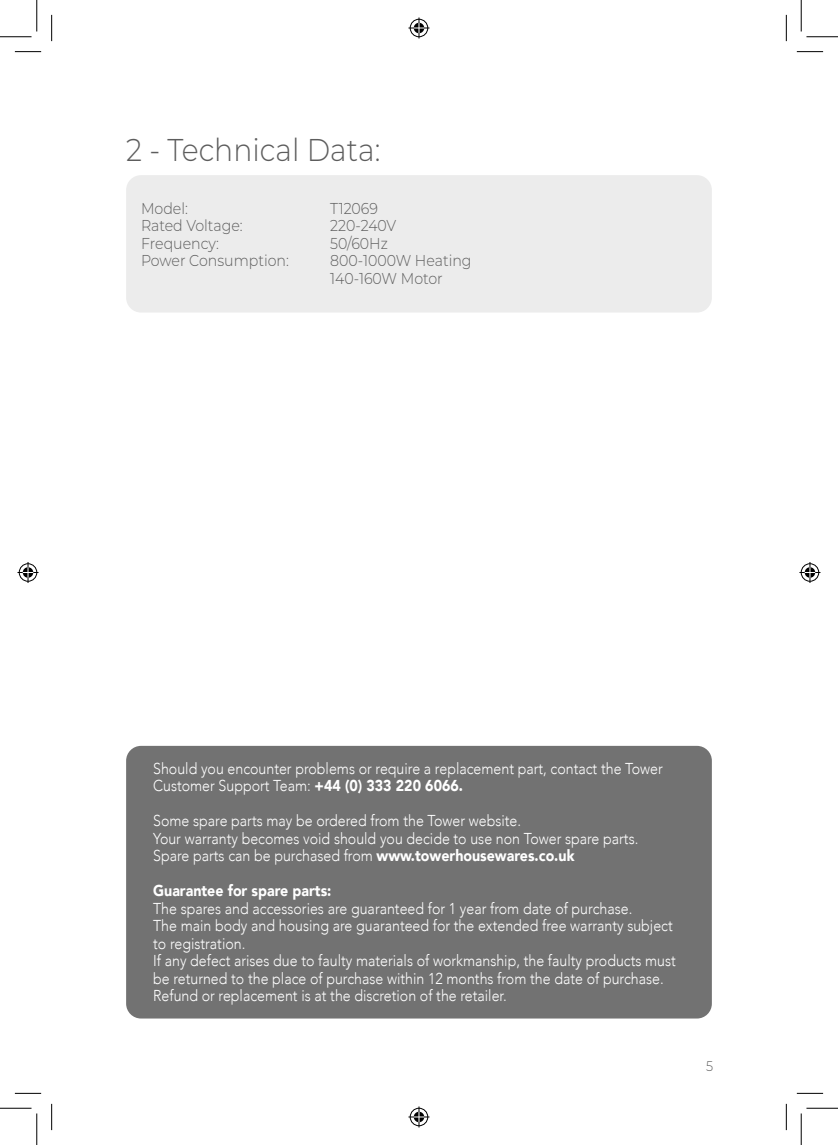
<style>
.page{position:relative;width:838px;height:1145px;background:#fff}
.page>*{position:absolute;margin:0;border:0;box-sizing:border-box;transform-origin:0 0}
._90{font:300 31.5px "Montserrat";color:#5d5d5d;scale:.9 1}
._90-2{font:300 15.75px/17.5px "Avenir";color:#fff;scale:.9 1}
._90-3{font:300 15.75px "Montserrat";color:#5d5d5d;scale:.9 1}
._90-4{font:900 15.75px "Avenir";color:#fff;scale:.9 1}
.t1{font:300 14px "Montserrat";color:#5d5d5d;scale:.9 1}
.s1{font-weight:900}
</style>
<div class="page">
<div style="left:126px;top:175px;width:585px;height:138px;background:#ececec;border-radius:15px"></div>
<div style="left:126px;top:746px;width:585px;height:273px;background:#727272;border-radius:15px"></div>
<svg style="left:15px;top:51px;width:26px;height:1px"></svg>
<svg style="left:796px;top:51px;width:27px;height:1px"></svg>
<svg style="left:15px;top:1093px;width:26px;height:1px"></svg>
<svg style="left:796px;top:1093px;width:27px;height:1px"></svg>
<svg style="left:51px;top:15px;width:1px;height:26px"></svg>
<svg style="left:51px;top:1104px;width:1px;height:26px"></svg>
<svg style="left:786px;top:15px;width:1px;height:26px"></svg>
<svg style="left:786px;top:1104px;width:1px;height:26px"></svg>
<hr style="left:0;top:36px;width:32px;height:1px;background:#000">
<hr style="left:806px;top:36px;width:31px;height:1px;background:#000">
<hr style="left:0;top:1108px;width:32px;height:1px;background:#000">
<hr style="left:806px;top:1108px;width:31px;height:1px;background:#000">
<hr style="left:36px;top:0;width:1px;height:31px;background:#000">
<hr style="left:36px;top:1113px;width:1px;height:32px;background:#000">
<hr style="left:800px;top:0;width:1px;height:31px;background:#000">
<hr style="left:800px;top:1113px;width:1px;height:32px;background:#000">
<svg style="left:408px;top:18px;width:21px;height:21px"></svg>
<svg style="left:408px;top:1106px;width:21px;height:21px"></svg>
<svg style="left:18px;top:562px;width:21px;height:21px"></svg>
<svg style="left:799px;top:562px;width:21px;height:21px"></svg>
<p class="_90" style="left:126px;top:128px;width:284px">2 - Technical Data:</p>
<p class="_90-3" style="left:141px;top:197px;width:54px">Model:</p>
<p class="_90-3" style="left:330px;top:197px;width:55px">T12069</p>
<p class="_90-3" style="left:141px;top:215px;width:114px">Rated Voltage:</p>
<p class="_90-3" style="left:330px;top:215px;width:75px">220-240V</p>
<p class="_90-3" style="left:141px;top:232px;width:88px">Frequency:</p>
<p class="_90-3" style="left:330px;top:232px;width:66px">50/60Hz</p>
<p class="_90-3" style="left:141px;top:250px;width:166px">Power Consumption:</p>
<p class="_90-3" style="left:330px;top:250px;width:159px">800-1000W Heating</p>
<p class="_90-3" style="left:330px;top:267px;width:127px">140-160W Motor</p>
<p class="_90-2" style="left:153px;top:759px;width:567px">Should you encounter problems or require a replacement part, contact the Tower<br>Customer Support Team: <span class="s1">+44 (0) 333 220 6066.</span></p>
<p class="_90-2" style="left:153px;top:812px;width:410px">Some spare parts may be ordered from the Tower website.</p>
<p class="_90-2" style="left:153px;top:829px;width:540px">Your warranty becomes void should you decide to use non Tower spare parts.</p>
<p class="_90-2" style="left:153px;top:847px;width:469px">Spare parts can be purchased from <span class="s1">www.towerhousewares.co.uk</span></p>
<p class="_90-4" style="left:153px;top:877px;width:199px">Guarantee for spare parts:</p>
<p class="_90-2" style="left:153px;top:899px;width:534px">The spares and accessories are guaranteed for 1 year from date of purchase.</p>
<p class="_90-2" style="left:153px;top:917px;width:578px">The main body and housing are guaranteed for the extended free warranty subject to registration.</p>
<p class="_90-2" style="left:153px;top:952px;width:582px">If any defect arises due to faulty materials of workmanship, the faulty products must be returned to the place of purchase within 12 months from the date of purchase.</p>
<p class="_90-2" style="left:153px;top:987px;width:394px">Refund or replacement is at the discretion of the retailer.</p>
<p class="t1" style="left:706px;top:1057px;width:9px">5</p>
</div>
